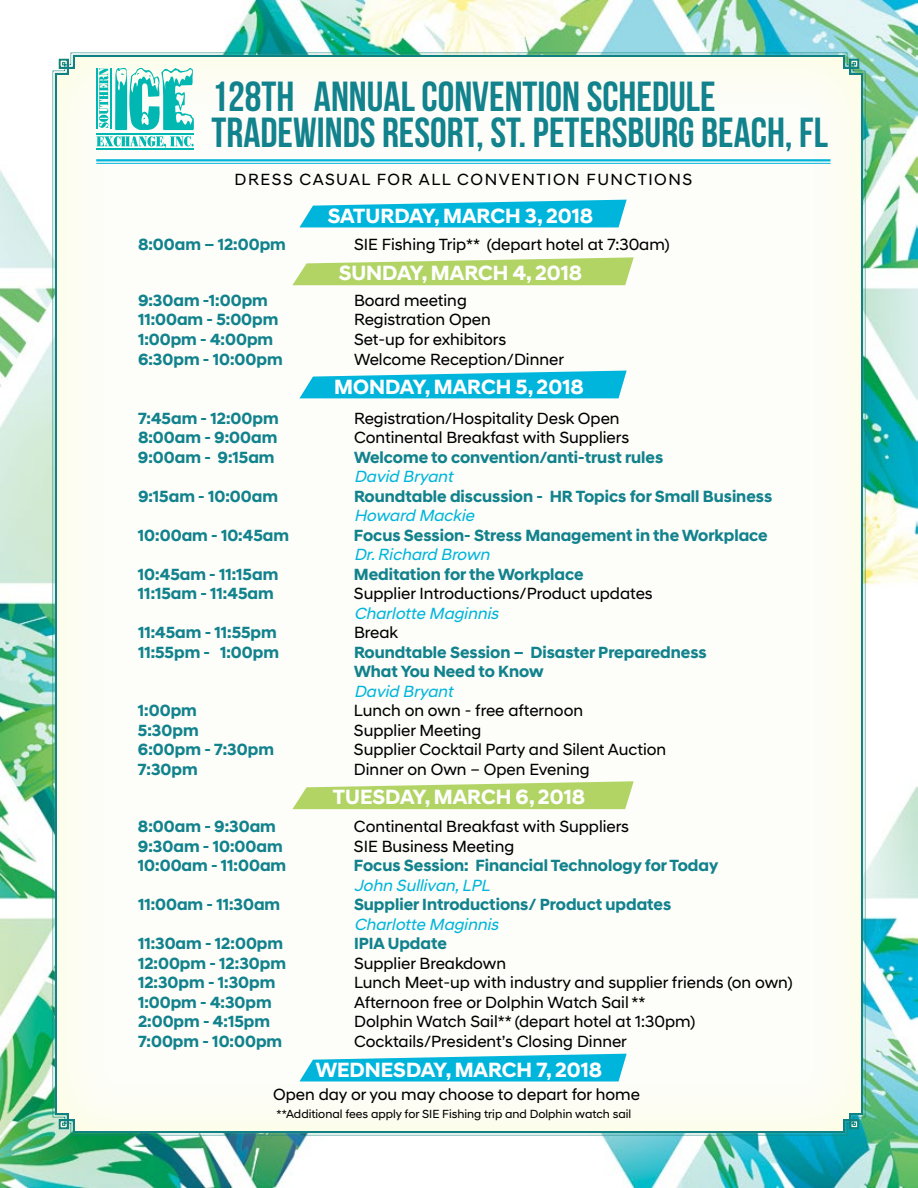
<style>
.page{position:relative;width:918px;height:1188px;background:#fff}
.page>*{position:absolute;margin:0;border:0;box-sizing:border-box;transform-origin:0 0}
.t1{font:700 42px/36.6px "Bebas Neue";color:#12828d}
.t2{font:700 21px "Hyundai Sans Head";color:#fff}
.t3{font:700 16.5px/19.5px "Hyundai Sans Head";color:#12828d}
.t4{font:16.5px "Hyundai Sans Head";color:#000}
.t5{font:italic 16.5px "Hyundai Sans Head";color:#00b5dc}
.t6{font:16.5px "Hyundai Sans Head";letter-spacing:.09em;color:#000}
.t7{font:12px "Hyundai Sans Head";color:#000}
</style>
<div class="page">
<img style="left:0;top:0;width:918px;height:1188px">
<div style="left:34px;top:33px;width:849px;height:1121px;background:#fff200;opacity:.13"></div>
<svg style="left:292px;top:781px;width:342px;height:28px;background:#bcda7b"></svg>
<svg style="left:292px;top:257px;width:342px;height:28px;background:#bcda7c"></svg>
<svg style="left:299px;top:1054px;width:328px;height:28px;background:#25bfe0"></svg>
<svg style="left:299px;top:371px;width:328px;height:27px;background:#21bedf"></svg>
<svg style="left:299px;top:200px;width:328px;height:27px;background:#21bedf"></svg>
<svg style="left:99px;top:68px;width:10px;height:60px"></svg>
<hr style="left:96px;top:69px;width:2px;height:60px;background:#00b7b1">
<hr style="left:111px;top:69px;width:1px;height:60px;background:#00b7b1">
<svg style="left:96px;top:136px;width:98px;height:12px"></svg>
<hr style="left:96px;top:148px;width:98px;height:2px;background:#00b7b1">
<hr style="left:96px;top:133px;width:98px;height:1px;background:#00b7b1">
<svg style="left:115px;top:68px;width:79px;height:62px"></svg>
<hr style="left:96px;top:159px;width:735px;height:2px;background:#00b5dc">
<hr style="left:96px;top:163px;width:735px;height:1px;background:#00b5dc">
<h1 class="t1" style="left:212px;top:77px;width:618px">128TH ANNUAL CONVENTION SCHEDULE<br>TRADEWINDS RESORT, ST. PETERSBURG BEACH, FL</h1>
<p class="t6" style="left:235px;top:169px;width:459px">DRESS CASUAL FOR ALL CONVENTION FUNCTIONS</p>
<p class="t2" style="left:328px;top:203px;width:267px">SATURDAY, MARCH 3, 2018</p>
<p class="t3" style="left:138px;top:234px;width:149px">8:00am – 12:00pm</p>
<p class="t4" style="left:354px;top:234px;width:317px">SIE Fishing Trip** (depart hotel at 7:30am)</p>
<p class="t2" style="left:339px;top:261px;width:245px">SUNDAY, MARCH 4, 2018</p>
<p class="t3" style="left:138px;top:291px;width:131px">9:30am -1:00pm</p>
<p class="t4" style="left:354px;top:290px;width:114px">Board meeting</p>
<p class="t3" style="left:138px;top:310px;width:142px">11:00am - 5:00pm</p>
<p class="t4" style="left:354px;top:310px;width:138px">Registration Open</p>
<p class="t3" style="left:138px;top:330px;width:137px">1:00pm - 4:00pm</p>
<p class="t4" style="left:354px;top:329px;width:154px">Set-up for exhibitors</p>
<p class="t3" style="left:138px;top:349px;width:146px">6:30pm - 10:00pm</p>
<p class="t4" style="left:354px;top:349px;width:211px">Welcome Reception/Dinner</p>
<p class="t2" style="left:334px;top:374px;width:251px">MONDAY, MARCH 5, 2018</p>
<p class="t3" style="left:138px;top:408px;width:142px">7:45am - 12:00pm</p>
<p class="t4" style="left:354px;top:408px;width:267px">Registration/Hospitality Desk Open</p>
<p class="t3" style="left:138px;top:428px;width:141px">8:00am - 9:00am</p>
<p class="t4" style="left:354px;top:428px;width:277px">Continental Breakfast with Suppliers</p>
<p class="t3" style="left:138px;top:447px;width:138px">9:00am - 9:15am</p>
<p class="t3" style="left:354px;top:447px;width:311px">Welcome to convention/anti-trust rules</p>
<p class="t5" style="left:354px;top:467px;width:104px">David Bryant</p>
<p class="t3" style="left:138px;top:486px;width:141px">9:15am - 10:00am</p>
<p class="t3" style="left:354px;top:486px;width:420px">Roundtable discussion - HR Topics for Small Business</p>
<p class="t5" style="left:354px;top:506px;width:126px">Howard Mackie</p>
<p class="t3" style="left:138px;top:525px;width:152px">10:00am - 10:45am</p>
<p class="t3" style="left:354px;top:525px;width:415px">Focus Session- Stress Management in the Workplace</p>
<p class="t5" style="left:354px;top:545px;width:141px">Dr.Richard Brown</p>
<p class="t3" style="left:138px;top:564px;width:142px">10:45am - 11:15am</p>
<p class="t3" style="left:354px;top:564px;width:231px">Meditation for the Workplace</p>
<p class="t3" style="left:138px;top:584px;width:137px">11:15am - 11:45am</p>
<p class="t4" style="left:354px;top:584px;width:300px">Supplier Introductions/Product updates</p>
<p class="t5" style="left:354px;top:603px;width:150px">Charlotte Maginnis</p>
<p class="t3" style="left:138px;top:623px;width:140px">11:45am - 11:55pm</p>
<p class="t4" style="left:354px;top:623px;width:46px">Break</p>
<p class="t3" style="left:138px;top:642px;width:142px">11:55pm - 1:00pm</p>
<p class="t3" style="left:354px;top:642px;width:354px">Roundtable Session – Disaster Preparedness<br>What You Need to Know</p>
<p class="t5" style="left:354px;top:681px;width:104px">David Bryant</p>
<p class="t3" style="left:138px;top:701px;width:60px">1:00pm</p>
<p class="t4" style="left:354px;top:701px;width:231px">Lunch on own - free afternoon</p>
<p class="t3" style="left:138px;top:720px;width:62px">5:30pm</p>
<p class="t4" style="left:354px;top:720px;width:129px">Supplier Meeting</p>
<p class="t3" style="left:138px;top:740px;width:137px">6:00pm - 7:30pm</p>
<p class="t4" style="left:354px;top:740px;width:314px">Supplier Cocktail Party and Silent Auction</p>
<p class="t3" style="left:138px;top:760px;width:61px">7:30pm</p>
<p class="t4" style="left:354px;top:760px;width:237px">Dinner on Own – Open Evening</p>
<p class="t2" style="left:333px;top:784px;width:254px">TUESDAY, MARCH 6, 2018</p>
<p class="t3" style="left:138px;top:817px;width:139px">8:00am - 9:30am</p>
<p class="t4" style="left:354px;top:817px;width:277px">Continental Breakfast with Suppliers</p>
<p class="t3" style="left:138px;top:837px;width:146px">9:30am - 10:00am</p>
<p class="t4" style="left:354px;top:836px;width:162px">SIE Business Meeting</p>
<p class="t3" style="left:138px;top:856px;width:150px">10:00am - 11:00am</p>
<p class="t3" style="left:354px;top:856px;width:366px">Focus Session: Financial Technology for Today</p>
<p class="t5" style="left:354px;top:875px;width:142px">John Sullivan,LPL</p>
<p class="t3" style="left:138px;top:895px;width:144px">11:00am - 11:30am</p>
<p class="t3" style="left:354px;top:895px;width:319px">Supplier Introductions/ Product updates</p>
<p class="t5" style="left:354px;top:914px;width:150px">Charlotte Maginnis</p>
<p class="t3" style="left:138px;top:934px;width:147px">11:30am - 12:00pm</p>
<p class="t3" style="left:354px;top:934px;width:94px">IPIA Update</p>
<p class="t3" style="left:138px;top:954px;width:150px">12:00pm - 12:30pm</p>
<p class="t4" style="left:354px;top:953px;width:154px">Supplier Breakdown</p>
<p class="t3" style="left:138px;top:973px;width:139px">12:30pm - 1:30pm</p>
<p class="t4" style="left:354px;top:973px;width:440px">Lunch Meet-up with industry and supplier friends (on own)</p>
<p class="t3" style="left:138px;top:993px;width:135px">1:00pm - 4:30pm</p>
<p class="t4" style="left:354px;top:992px;width:293px">Afternoon free or Dolphin Watch Sail **</p>
<p class="t3" style="left:138px;top:1012px;width:133px">2:00pm - 4:15pm</p>
<p class="t4" style="left:354px;top:1012px;width:342px">Dolphin Watch Sail** (depart hotel at 1:30pm)</p>
<p class="t3" style="left:138px;top:1032px;width:146px">7:00pm - 10:00pm</p>
<p class="t4" style="left:354px;top:1032px;width:274px">Cocktails/President’s Closing Dinner</p>
<p class="t4" style="left:273px;top:1085px;width:368px">Open day or you may choose to depart for home</p>
<p class="t7" style="left:277px;top:1107px;width:356px">**Additional fees apply for SIE Fishing trip and Dolphin watch sail</p>
<p class="t2" style="left:316px;top:1057px;width:288px">WEDNESDAY, MARCH 7, 2018</p>
</div>
